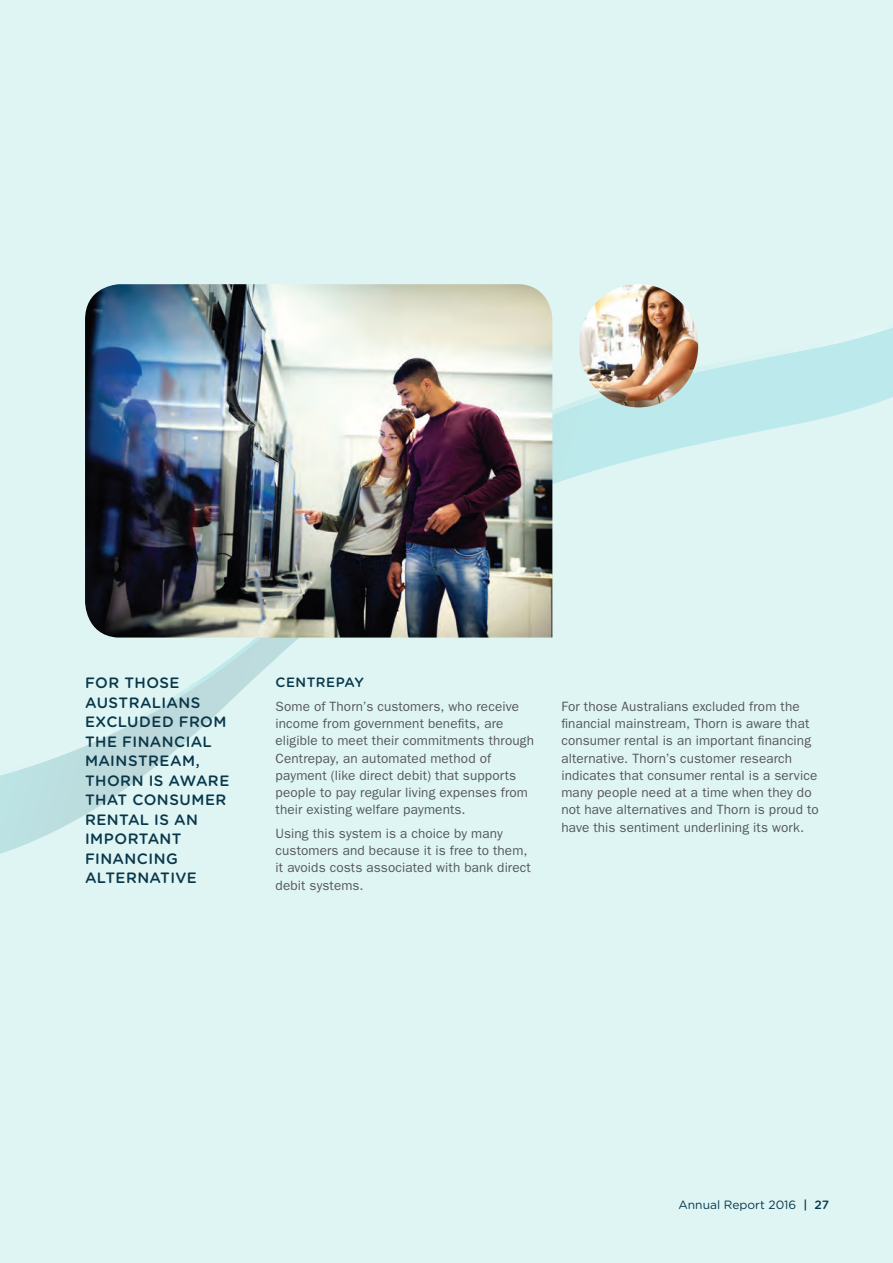
<style>
.page{position:relative;width:893px;height:1263px;background:#def5f4}
.page>*{position:absolute;margin:0;border:0;box-sizing:border-box;transform-origin:0 0}
.AB_Pull_Quote{font:500 15px/19.5px "Gotham Rounded";letter-spacing:.025em;color:#09374a}
.AB_Body_Copy{font:13.5px/17.2px "Franklin Gothic";letter-spacing:.01em;color:#57585a}
.AB_Subheading_2_-_SP{font:500 13.5px "Gotham Rounded";letter-spacing:.035em;color:#09374a}
.t1{font:12px "Gotham Rounded";color:#09374a}
.s1{font-weight:500}
</style>
<div class="page">
<svg style="left:0;top:317px;width:893px;height:537px"></svg>
<img style="left:579px;top:284px;width:119px;height:123px">
<img style="left:85px;top:284px;width:467px;height:353px">
<p class="AB_Pull_Quote" style="left:85px;top:673px;width:146px">FOR THOSE<br>AUSTRALIANS<br>EXCLUDED FROM<br>THE FINANCIAL<br>MAINSTREAM,<br>THORN IS AWARE<br>THAT CONSUMER<br>RENTAL IS AN<br>IMPORTANT<br>FINANCING<br>ALTERNATIVE</p>
<p class="AB_Subheading_2_-_SP" style="left:276px;top:673px;width:90px">CENTREPAY</p>
<p class="AB_Body_Copy" style="left:276px;top:698px;width:260px">Some of Thorn’s customers, who receive income from government benefits, are eligible to meet their commitments through Centrepay, an automated method of payment (like direct debit) that supports people to pay regular living expenses from their existing welfare payments.</p>
<p class="AB_Body_Copy" style="left:276px;top:825px;width:257px">Using this system is a choice by many customers and because it is free to them, it avoids costs associated with bank direct debit systems.</p>
<p class="AB_Body_Copy" style="left:561px;top:698px;width:259px">For those Australians excluded from the financial mainstream, Thorn is aware that consumer rental is an important financing alternative. Thorn’s customer research indicates that consumer rental is a service many people need at a time when they do not have alternatives and Thorn is proud to have this sentiment underlining its work.</p>
<p class="t1" style="left:678px;top:1197px;width:152px">Annual Report 2016 <span class="s1">| 27</span></p>
</div>
